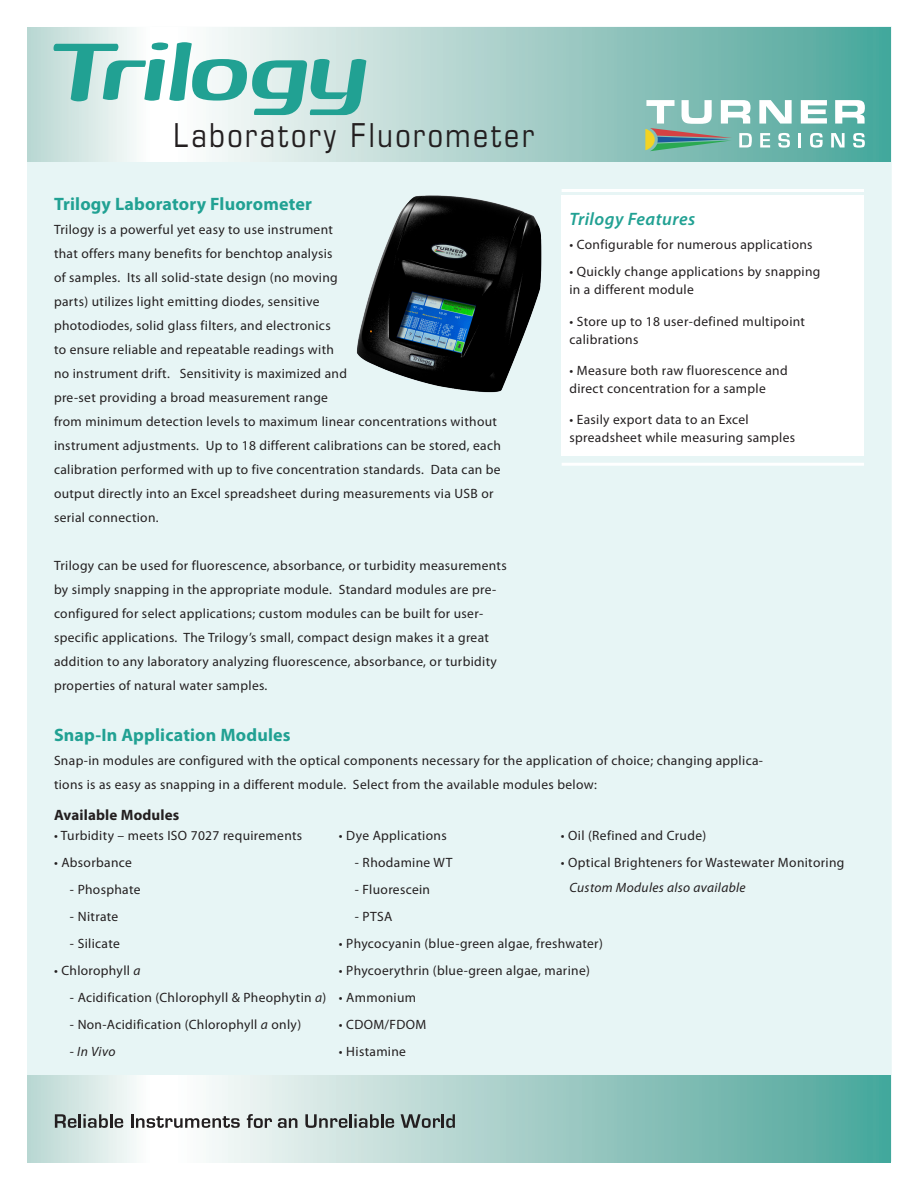
<style>
.page{position:relative;width:918px;height:1188px;background:#fff}
.page>*{position:absolute;margin:0;border:0;box-sizing:border-box;transform-origin:0 0}
.t1{font:90.45px "Iperion";letter-spacing:-.02em;color:#21a193}
.t2{font:condensed 33px "Eurostile LT";letter-spacing:.075em;color:#231f20}
.t3{font:700 18px "Myriad Pro";letter-spacing:.01em;color:#21a193}
.t4{font:italic 600 18px "Myriad Pro";letter-spacing:.025em;color:#21a193}
.t5{font:700 15px "Myriad Pro";letter-spacing:.01em;color:#231f20}
.t6{font:13.5px/24px "Myriad Pro";letter-spacing:.025em;color:#231f20}
.t7{font:italic 13.5px "Myriad Pro";letter-spacing:.025em;color:#231f20}
.s1{font-style:italic}
.s2{font-style:normal}
</style>
<div class="page">
<div style="left:26px;top:26px;width:866px;height:1136px;background:#e7f5f5;border:2px solid #fff"></div>
<div style="left:562px;top:195px;width:302px;height:261px;background:#fff"></div>
<hr style="left:562px;top:189px;width:302px;height:3px;background:#fff">
<div style="left:27px;top:27px;width:864px;height:135px;background:#fff"></div>
<div style="left:174px;top:27px;width:717px;height:135px;background:linear-gradient(to right,#fdfafa,#4aa498)"></div>
<div style="left:27px;top:27px;width:124px;height:135px;background:linear-gradient(to right,#b7d6d1,#fcfdfd)"></div>
<div style="left:27px;top:1076px;width:864px;height:86px;background:#fff"></div>
<div style="left:174px;top:1076px;width:717px;height:86px;background:linear-gradient(to right,#fefafa,#4aa498)"></div>
<div style="left:27px;top:1076px;width:124px;height:86px;background:linear-gradient(to right,#b7d6d1,#fcfdfd)"></div>
<hr style="left:562px;top:463px;width:302px;height:3px;background:#fff">
<img style="left:357px;top:195px;width:185px;height:198px">
<svg style="left:55px;top:1114px;width:68px;height:14px"></svg>
<svg style="left:131px;top:1114px;width:109px;height:14px"></svg>
<svg style="left:305px;top:1114px;width:89px;height:14px"></svg>
<svg style="left:401px;top:1114px;width:54px;height:14px"></svg>
<svg style="left:247px;top:1114px;width:25px;height:14px"></svg>
<svg style="left:278px;top:1118px;width:19px;height:10px"></svg>
<svg style="left:760px;top:133px;width:10px;height:14px"></svg>
<svg style="left:778px;top:133px;width:12px;height:15px"></svg>
<svg style="left:799px;top:133px;width:2px;height:14px"></svg>
<svg style="left:810px;top:133px;width:13px;height:15px"></svg>
<svg style="left:831px;top:133px;width:14px;height:14px"></svg>
<svg style="left:853px;top:133px;width:12px;height:15px"></svg>
<svg style="left:759px;top:100px;width:33px;height:24px"></svg>
<svg style="left:801px;top:100px;width:26px;height:24px"></svg>
<svg style="left:835px;top:100px;width:30px;height:24px"></svg>
<svg style="left:645px;top:100px;width:107px;height:51px"></svg>
<h1 class="t1" style="left:54px;top:30px;width:317px">Trilogy</h1>
<p class="t2" style="left:174px;top:116px;width:362px">Laboratory Fluorometer</p>
<p class="t3" style="left:54px;top:192px;width:259px">Trilogy Laboratory Fluorometer</p>
<p class="t6" style="left:54px;top:217px;width:448px">Trilogy is a powerful yet easy to use instrument<br>that offers many benefits for benchtop analysis<br>of samples. Its all solid-state design (no moving<br>parts) utilizes light emitting diodes, sensitive<br>photodiodes, solid glass filters, and electronics<br>to ensure reliable and repeatable readings with<br>no instrument drift. Sensitivity is maximized and<br>pre-set providing a broad measurement range<br>from minimum detection levels to maximum linear concentrations without instrument adjustments. Up to 18 different calibrations can be stored, each calibration performed with up to five concentration standards. Data can be output directly into an Excel spreadsheet during measurements via USB or serial connection.</p>
<p class="t6" style="left:54px;top:553px;width:454px">Trilogy can be used for fluorescence, absorbance, or turbidity measurements by simply snapping in the appropriate module. Standard modules are pre&shy;configured for select applications; custom modules can be built for user&shy;specific applications. The Trilogy’s small, compact design makes it a great addition to any laboratory analyzing fluorescence, absorbance, or turbidity properties of natural water samples.</p>
<p class="t4" style="left:569px;top:208px;width:127px">Trilogy Features</p>
<p class="t6" style="left:569px;top:232px;width:245px">• Configurable for numerous applications</p>
<p class="t6" style="left:569px;top:263px;width:253px;line-height:18px">• Quickly change applications by snapping in a different module</p>
<p class="t6" style="left:569px;top:312px;width:237px;line-height:18px">• Store up to 18 user-defined multipoint calibrations</p>
<p class="t6" style="left:569px;top:361px;width:220px;line-height:18px">• Measure both raw fluorescence and direct concentration for a sample</p>
<p class="t6" style="left:569px;top:410px;width:227px;line-height:18px">• Easily export data to an Excel spreadsheet while measuring samples</p>
<p class="t3" style="left:54px;top:723px;width:238px">Snap-In Application Modules</p>
<p class="t6" style="left:54px;top:748px;width:711px">Snap-in modules are configured with the optical components necessary for the application of choice; changing applica&shy;tions is as easy as snapping in a different module. Select from the available modules below:</p>
<p class="t6" style="left:54px;top:823px;width:250px">• Turbidity – meets ISO 7027 requirements</p>
<p class="t6" style="left:54px;top:850px;width:79px">• Absorbance</p>
<p class="t6" style="left:70px;top:877px;width:72px">- Phosphate</p>
<p class="t6" style="left:70px;top:904px;width:50px">- Nitrate</p>
<p class="t6" style="left:70px;top:931px;width:51px">- Silicate</p>
<p class="t6" style="left:54px;top:958px;width:88px">• Chlorophyll <span class="s1">a</span></p>
<p class="t6" style="left:70px;top:985px;width:258px">- Acidification (Chlorophyll &amp; Pheophytin <span class="s1">a</span>)</p>
<p class="t6" style="left:70px;top:1012px;width:233px">- Non-Acidification (Chlorophyll <span class="s1">a</span> only)</p>
<p class="t7" style="left:70px;top:1043px;width:47px"><span class="s2">-</span> In Vivo</p>
<p class="t5" style="left:54px;top:806px;width:127px">Available Modules</p>
<p class="t6" style="left:561px;top:823px;width:147px">• Oil (Refined and Crude)</p>
<p class="t6" style="left:561px;top:850px;width:285px">• Optical Brighteners for Wastewater Monitoring</p>
<p class="t6" style="left:339px;top:823px;width:109px">• Dye Applications</p>
<p class="t6" style="left:355px;top:850px;width:99px">- Rhodamine WT</p>
<p class="t6" style="left:355px;top:877px;width:77px">- Fluorescein</p>
<p class="t6" style="left:355px;top:904px;width:39px">- PTSA</p>
<p class="t6" style="left:339px;top:931px;width:265px">• Phycocyanin (blue-green algae, freshwater)</p>
<p class="t6" style="left:339px;top:958px;width:253px">• Phycoerythrin (blue-green algae, marine)</p>
<p class="t6" style="left:339px;top:985px;width:79px">• Ammonium</p>
<p class="t6" style="left:339px;top:1012px;width:89px">• CDOM/FDOM</p>
<p class="t6" style="left:339px;top:1039px;width:69px">• Histamine</p>
<p class="t7" style="left:569px;top:879px;width:178px">Custom Modules also available</p>
</div>
